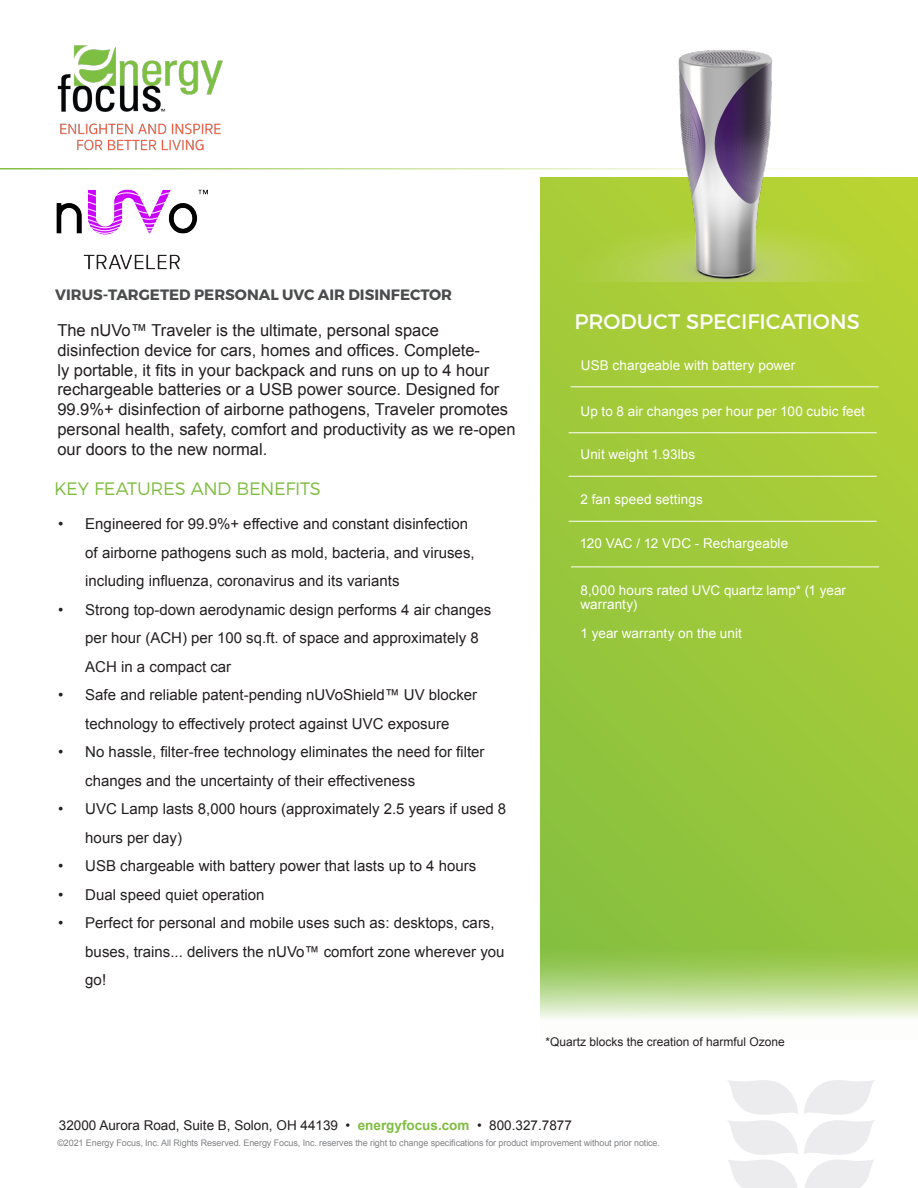
<style>
.page{position:relative;width:918px;height:1188px;background:#fff}
.page>*{position:absolute;margin:0;border:0;box-sizing:border-box;transform-origin:0 0}
.t1{font:21px "Montserrat";color:#fff}
.t2{font:300 18px "Montserrat";letter-spacing:-.02em;color:#7fbd41}
.t3{font:16.5px/19.8px "Arial";color:#231f20}
.t4{font:15px/28.5px "Arial";color:#231f20}
.t5{font:700 15px "Montserrat";color:#4b4c4d}
.t6{font:13.5px/14.2px "Arial";letter-spacing:.005em;color:#fff}
.t7{font:13.5px "Arial";color:#231f20}
.t8{font:12px "Arial";color:#231f20}
.t9{font:9px "Arial";letter-spacing:-.01em;color:#808285}
.s1{font-weight:700;color:#7fbd41}
</style>
<div class="page">
<svg style="left:540px;top:177px;width:378px;height:842px;background:#a0ca41"></svg>
<hr style="left:570px;top:387px;width:309px;height:1px;background:#fff">
<svg style="left:804px;top:1080px;width:70px;height:108px"></svg>
<svg style="left:728px;top:1080px;width:70px;height:108px"></svg>
<hr style="left:569px;top:433px;width:308px;height:1px;background:#fff">
<hr style="left:569px;top:476px;width:308px;height:1px;background:#fff">
<hr style="left:569px;top:521px;width:308px;height:1px;background:#fff">
<img style="left:57px;top:45px;width:166px;height:106px">
<hr style="left:571px;top:567px;width:308px;height:1px;background:#fff">
<img style="left:553px;top:51px;width:321px;height:231px">
<img style="left:56px;top:189px;width:152px;height:81px">
<p class="t5" style="left:55px;top:285px;width:398px">VIRUS-TARGETED PERSONAL UVC AIR DISINFECTOR</p>
<p class="t3" style="left:57px;top:321px;width:383px">The nUVo™ Traveler is the ultimate, personal space</p>
<p class="t3" style="left:57px;top:340px;width:460px">disinfection device for cars, homes and offices. Complete-<br>ly portable, it fits in your backpack and runs on up to 4 hour rechargeable batteries or a USB power source. Designed for 99.9%+ disinfection of airborne pathogens, Traveler promotes personal health, safety, comfort and productivity as we re-open our doors to the new normal.</p>
<p class="t2" style="left:54px;top:477px;width:268px">KEY FEATURES AND BENEFITS</p>
<p class="t4" style="left:85px;top:510px;width:391px;text-indent:-27px">• Engineered for 99.9%+ effective and constant disinfection of airborne pathogens such as mold, bacteria, and viruses, including influenza, coronavirus and its variants</p>
<p class="t4" style="left:85px;top:595px;width:408px;text-indent:-27px">• Strong top-down aerodynamic design performs 4 air changes per hour (ACH) per 100 sq.ft. of space and approximately 8<br>ACH in a compact car</p>
<p class="t4" style="left:58px;top:681px;width:420px;text-align:center">• Safe and reliable patent-pending nUVoShield™ UV blocker technology to effectively protect against UVC exposure</p>
<p class="t4" style="left:85px;top:738px;width:401px;text-indent:-27px">• No hassle, filter-free technology eliminates the need for filter changes and the uncertainty of their effectiveness</p>
<p class="t4" style="left:85px;top:795px;width:423px;text-indent:-27px">• UVC Lamp lasts 8,000 hours (approximately 2.5 years if used 8 hours per day)</p>
<p class="t4" style="left:58px;top:852px;width:420px">• USB chargeable with battery power that lasts up to 4 hours</p>
<p class="t4" style="left:58px;top:880px;width:208px">• Dual speed quiet operation</p>
<p class="t4" style="left:85px;top:909px;width:421px;text-indent:-27px">• Perfect for personal and mobile uses such as: desktops, cars, buses, trains... delivers the nUVo™ comfort zone wherever you go!</p>
<p class="t1" style="left:574px;top:309px;width:287px">PRODUCT SPECIFICATIONS</p>
<p class="t6" style="left:581px;top:358px;width:216px">USB chargeable with battery power</p>
<p class="t6" style="left:581px;top:404px;width:286px">Up to 8 air changes per hour per 100 cubic feet</p>
<p class="t6" style="left:581px;top:447px;width:116px">Unit weight 1.93lbs</p>
<p class="t6" style="left:581px;top:492px;width:124px">2 fan speed settings</p>
<p class="t6" style="left:580px;top:537px;width:210px">120 VAC / 12 VDC - Rechargeable</p>
<p class="t6" style="left:581px;top:583px;width:267px">8,000 hours rated UVC quartz lamp* (1 year warranty)</p>
<p class="t6" style="left:581px;top:626px;width:163px">1 year warranty on the unit</p>
<p class="t8" style="left:545px;top:1033px;width:241px">*Quartz blocks the creation of harmful Ozone</p>
<p class="t7" style="left:59px;top:1116px;width:515px">32000 Aurora Road, Suite B, Solon, OH 44139 • <span class="s1">energyfocus.com</span> • 800.327.7877</p>
<p class="t9" style="left:57px;top:1137px;width:604px">©2021 Energy Focus, Inc. All Rights Reserved. Energy Focus, Inc. reserves the right to change specifications for product improvement without prior notice.</p>
</div>
